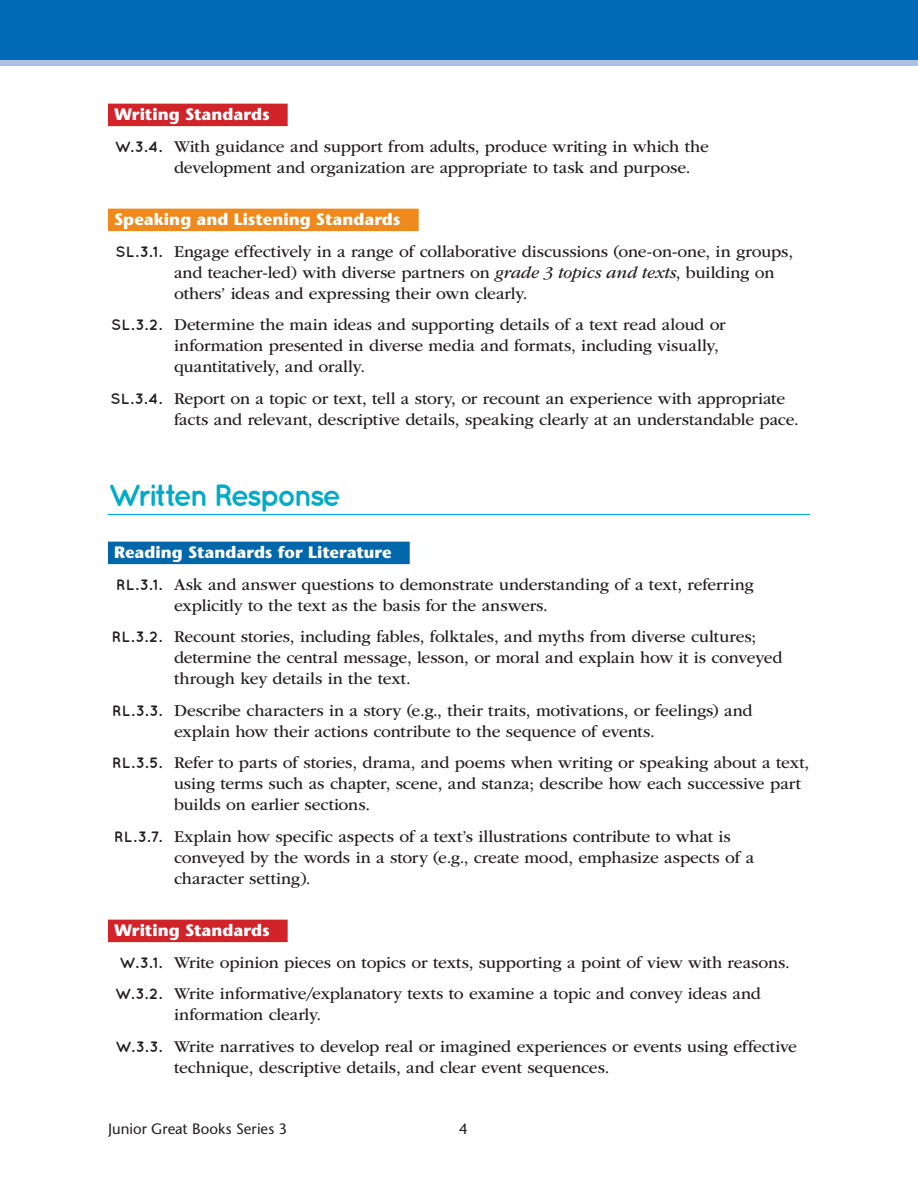
<style>
.page{position:relative;width:918px;height:1188px;background:#fff}
.page>*{position:absolute;margin:0;border:0;box-sizing:border-box;transform-origin:0 0}
.t1{font:700 30.75px "Quicksand";letter-spacing:-.08em;color:#00abc5}
.t2{font:17.25px/21px "ITC Garamond Std";letter-spacing:-.01em;color:#231f20}
.t3{font:700 16.5px "Stone Sans Std";color:#fff}
.t4{font:500 15px "Stone Sans Std";letter-spacing:.005em;color:#231f20}
.s1{font-family:"Quicksand";font-weight:700;font-size:15px}
.s2{font-style:italic}
</style>
<div class="page">
<div style="left:0;top:6px;width:918px;height:60px;background:#adc0e2"></div>
<div style="left:0;top:0;width:918px;height:60px;background:#016ab6"></div>
<div style="left:108px;top:104px;width:180px;height:22px;background:#d1232a"></div>
<div style="left:108px;top:209px;width:311px;height:22px;background:#ed891d"></div>
<hr style="left:108px;top:514px;width:702px;height:1px;background:#00aeef">
<div style="left:108px;top:542px;width:302px;height:22px;background:#0067aa"></div>
<div style="left:108px;top:920px;width:180px;height:22px;background:#d1232a"></div>
<p class="t3" style="left:114px;top:105px;width:157px">Writing Standards</p>
<p class="t2" style="left:174px;top:136px;width:536px;text-indent:-59px"><span class="s1">W.3.4.</span> With guidance and support from adults, produce writing in which the development and organization are appropriate to task and purpose.</p>
<p class="t3" style="left:114px;top:210px;width:288px">Speaking and Listening Standards</p>
<p class="t2" style="left:174px;top:241px;width:621px;text-indent:-59px"><span class="s1">SL.3.1.</span> Engage effectively in a range of collaborative discussions (one-on-one, in groups, and teacher-led) with diverse partners on <span class="s2">grade 3 topics and texts</span>, building on others’ ideas and expressing their own clearly.</p>
<p class="t2" style="left:174px;top:314px;width:553px;text-indent:-63px"><span class="s1">SL.3.2.</span> Determine the main ideas and supporting details of a text read aloud or information presented in diverse media and formats, including visually, quantitatively, and orally.</p>
<p class="t2" style="left:174px;top:388px;width:627px;text-indent:-63px"><span class="s1">SL.3.4.</span> Report on a topic or text, tell a story, or recount an experience with appropriate facts and relevant, descriptive details, speaking clearly at an understandable pace.</p>
<h1 class="t1" style="left:108px;top:476px;width:235px">Written Response</h1>
<p class="t3" style="left:114px;top:543px;width:279px">Reading Standards for Literature</p>
<p class="t2" style="left:174px;top:574px;width:581px;text-indent:-58px"><span class="s1">RL.3.1.</span> Ask and answer questions to demonstrate understanding of a text, referring explicitly to the text as the basis for the answers.</p>
<p class="t2" style="left:174px;top:626px;width:610px;text-indent:-62px"><span class="s1">RL.3.2.</span> Recount stories, including fables, folktales, and myths from diverse cultures; determine the central message, lesson, or moral and explain how it is conveyed through key details in the text.</p>
<p class="t2" style="left:174px;top:700px;width:580px;text-indent:-62px"><span class="s1">RL.3.3.</span> Describe characters in a story (e.g., their traits, motivations, or feelings) and explain how their actions contribute to the sequence of events.</p>
<p class="t2" style="left:174px;top:752px;width:637px;text-indent:-62px"><span class="s1">RL.3.5.</span> Refer to parts of stories, drama, and poems when writing or speaking about a text, using terms such as chapter, scene, and stanza; describe how each successive part builds on earlier sections.</p>
<p class="t2" style="left:174px;top:826px;width:582px;text-indent:-60px"><span class="s1">RL.3.7.</span> Explain how specific aspects of a text’s illustrations contribute to what is conveyed by the words in a story (e.g., create mood, emphasize aspects of a character setting).</p>
<p class="t3" style="left:114px;top:921px;width:157px">Writing Standards</p>
<p class="t2" style="left:115px;top:947px;width:676px;line-height:31.5px"><span class="s1">W.3.1.</span> Write opinion pieces on topics or texts, supporting a point of view with reasons.<br><span class="s1">W.3.2.</span> Write informative/explanatory texts to examine a topic and convey ideas and</p>
<p class="t2" style="left:116px;top:999px;width:683px;line-height:31.5px;text-indent:58px">information clearly.<br><span class="s1">W.3.3.</span> Write narratives to develop real or imagined experiences or events using effective</p>
<p class="t2" style="left:174px;top:1057px;width:437px">technique, descriptive details, and clear event sequences.</p>
<p class="t4" style="left:108px;top:1120px;width:181px">Junior Great Books Series 3</p>
<p class="t4" style="left:459px;top:1120px;width:10px">4</p>
</div>
